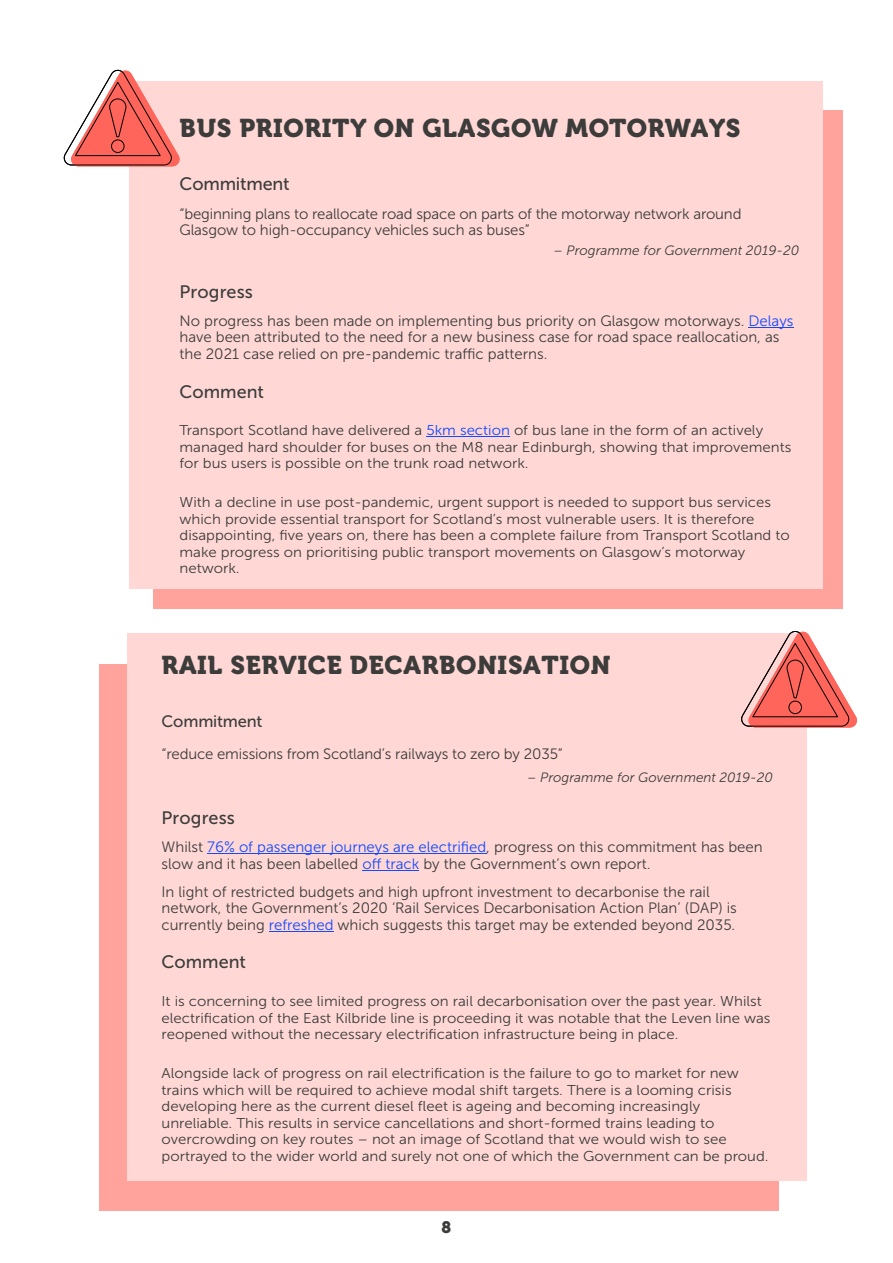
<style>
.page{position:relative;width:893px;height:1263px;background:#fff}
.page>*{position:absolute;margin:0;border:0;box-sizing:border-box;transform-origin:0 0}
.t1{font:25.5px "Museo 900";letter-spacing:.025em;color:#3c3c3b}
.t2{font:18px "Museo Sans 500";color:#3c3c3b}
.t3{font:16.5px "Museo Sans 500";letter-spacing:-.01em;color:#3c3c3b}
.t4{font:16.5px "Museo 900";color:#3c3c3b}
.t5{font:15px/16.5px "Museo Sans 300";color:#3c3c3b}
.t6{font:14.25px/16.5px "Museo Sans 300";color:#3c3c3b;scale:1.05 1}
.t7{font:italic 13.5px "Museo Sans 300";color:#3c3c3b}
.s1{color:#1549ff}
</style>
<div class="page">
<div style="left:153px;top:111px;width:690px;height:498px;background:#ffa39c"></div>
<div style="left:129px;top:81px;width:694px;height:508px;background:#ffd8d6"></div>
<svg style="left:64px;top:69px;width:116px;height:97px"></svg>
<hr style="left:748px;top:327px;width:45px;height:1px;background:#1549ff">
<hr style="left:426px;top:436px;width:84px;height:1px;background:#1549ff">
<div style="left:99px;top:664px;width:679px;height:546px;background:#ffa39c"></div>
<div style="left:128px;top:633px;width:679px;height:547px;background:#ffd8d6"></div>
<svg style="left:741px;top:631px;width:116px;height:96px"></svg>
<hr style="left:207px;top:853px;width:279px;height:1px;background:#1549ff">
<hr style="left:362px;top:870px;width:57px;height:1px;background:#1549ff">
<hr style="left:269px;top:931px;width:65px;height:1px;background:#1549ff">
<h1 class="t1" style="left:180px;top:118px;width:562px">BUS PRIORITY ON GLASGOW MOTORWAYS</h1>
<p class="t2" style="left:180px;top:177px;width:112px">Commitment</p>
<p class="t5" style="left:180px;top:207px;width:563px">“beginning plans to reallocate road space on parts of the motorway network around<br>Glasgow to high-occupancy vehicles such as buses”</p>
<p class="t7" style="left:553px;top:245px;width:247px">– Programme for Government 2019-20</p>
<p class="t2" style="left:180px;top:284px;width:75px">Progress</p>
<p class="t5" style="left:180px;top:314px;width:615px">No progress has been made on implementing bus priority on Glasgow motorways. <span class="s1">Delays </span>have been attributed to the need for a new business case for road space reallocation, as the 2021 case relied on pre-pandemic traffic patterns.</p>
<p class="t2" style="left:180px;top:384px;width:86px">Comment</p>
<p class="t6" style="left:180px;top:423px;width:584px">Transport Scotland have delivered a <span class="s1">5km section</span> of bus lane in the form of an actively managed hard shoulder for buses on the M8 near Edinburgh, showing that improvements for bus users is possible on the trunk road network.</p>
<p class="t6" style="left:180px;top:495px;width:583px">With a decline in use post-pandemic, urgent support is needed to support bus services which provide essential transport for Scotland’s most vulnerable users. It is therefore disappointing, five years on, there has been a complete failure from Transport Scotland to make progress on prioritising public transport movements on Glasgow’s motorway network.</p>
<h1 class="t1" style="left:162px;top:655px;width:450px">RAIL SERVICE DECARBONISATION</h1>
<p class="t3" style="left:162px;top:715px;width:102px">Commitment</p>
<p class="t5" style="left:162px;top:747px;width:403px">“reduce emissions from Scotland’s railways to zero by 2035”</p>
<p class="t7" style="left:527px;top:771px;width:247px">– Programme for Government 2019-20</p>
<p class="t2" style="left:162px;top:811px;width:75px">Progress</p>
<p class="t5" style="left:162px;top:840px;width:603px">Whilst <span class="s1">76% of passenger journeys are electrified</span>, progress on this commitment has been slow and it has been labelled <span class="s1">off track</span> by the Government’s own report.</p>
<p class="t5" style="left:162px;top:885px;width:577px">In light of restricted budgets and high upfront investment to decarbonise the rail network, the Government’s 2020 ‘Rail Services Decarbonisation Action Plan’ (DAP) is currently being <span class="s1">refreshed</span> which suggests this target may be extended beyond 2035.</p>
<p class="t2" style="left:162px;top:955px;width:86px">Comment</p>
<p class="t6" style="left:162px;top:994px;width:581px">It is concerning to see limited progress on rail decarbonisation over the past year. Whilst electrification of the East Kilbride line is proceeding it was notable that the Leven line was reopened without the necessary electrification infrastructure being in place.</p>
<p class="t6" style="left:162px;top:1066px;width:580px">Alongside lack of progress on rail electrification is the failure to go to market for new trains which will be required to achieve modal shift targets. There is a looming crisis developing here as the current diesel fleet is ageing and becoming increasingly unreliable. This results in service cancellations and short-formed trains leading to overcrowding on key routes – not an image of Scotland that we would wish to see portrayed to the wider world and surely not one of which the Government can be proud.</p>
<p class="t4" style="left:442px;top:1221px;width:11px">8</p>
</div>
